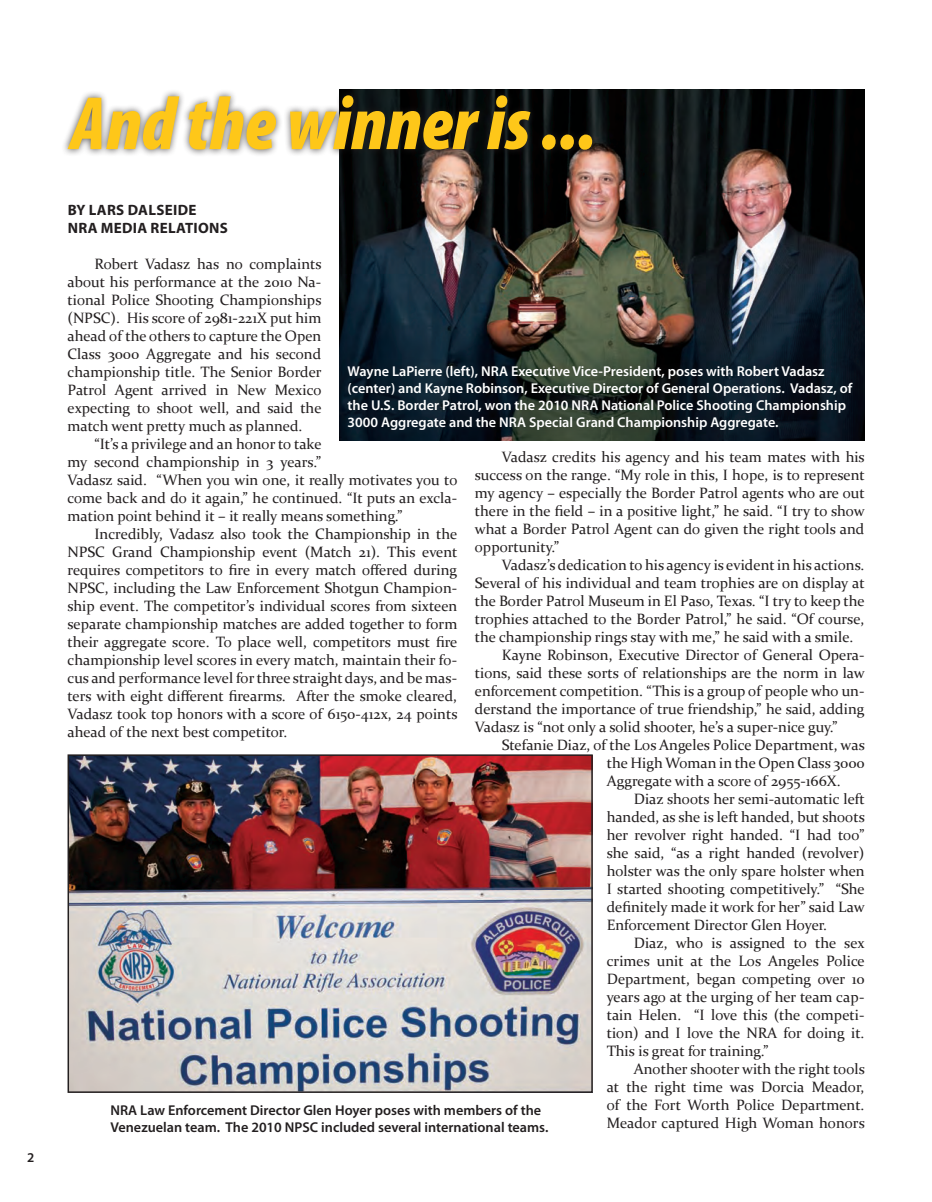
<style>
.page{position:relative;width:932px;height:1202px;background:#fff}
.page>*{position:absolute;margin:0;border:0;box-sizing:border-box;transform-origin:0 0}
.t1{font:15px "Constantia";color:#231f20}
.t2{font:700 15px/18px "Myriad Pro";letter-spacing:.02em;color:#231f20}
.t3{font:600 14.25px/17.1px "Myriad Pro";color:#fff}
.t4{font:600 14.25px/17.1px "Myriad Pro";color:#231f20}
.t5{font:600 13.5px "Myriad Pro";color:#231f20}
</style>
<div class="page">
<img style="left:339px;top:90px;width:525px;height:351px">
<div style="left:339px;top:356px;width:522px;height:83px;background:#231f20;opacity:.45"></div>
<div style="left:61px;top:88px;width:538px;height:69px;background:#231f20;opacity:.75"></div>
<svg style="left:68px;top:95px;width:524px;height:55px;background:#aa954d"></svg>
<img style="left:71px;top:757px;width:518px;height:332px">
<div style="left:68px;top:754px;width:524px;height:338px;border:2px solid #231f20"></div>
<p class="t5" style="left:27px;top:1148px;width:9px">2</p>
<p class="t2" style="left:68px;top:200px;width:162px">BY LARS DALSEIDE<br>NRA MEDIA RELATIONS</p>
<p class="t1" style="left:94px;top:253px;width:228px">Robert Vadasz has no complaints</p>
<p class="t1" style="left:67px;top:271px;width:255px">about his performance at the 2010 Na-</p>
<p class="t1" style="left:67px;top:289px;width:255px">tional Police Shooting Championships</p>
<p class="t1" style="left:67px;top:307px;width:255px">(NPSC). His score of 2981-221X put him</p>
<p class="t1" style="left:67px;top:325px;width:255px">ahead of the others to capture the Open</p>
<p class="t1" style="left:67px;top:343px;width:255px">Class 3000 Aggregate and his second</p>
<p class="t1" style="left:67px;top:361px;width:255px">championship title. The Senior Border</p>
<p class="t1" style="left:67px;top:379px;width:255px">Patrol Agent arrived in New Mexico</p>
<p class="t1" style="left:67px;top:397px;width:255px">expecting to shoot well, and said the</p>
<p class="t1" style="left:67px;top:415px;width:236px">match went pretty much as planned.</p>
<p class="t1" style="left:94px;top:433px;width:228px">“It’s a privilege and an honor to take</p>
<p class="t1" style="left:67px;top:451px;width:255px">my second championship in 3 years.”</p>
<p class="t1" style="left:67px;top:469px;width:391px">Vadasz said. “When you win one, it really motivates you to</p>
<p class="t1" style="left:67px;top:487px;width:391px">come back and do it again,” he continued. “It puts an excla-</p>
<p class="t1" style="left:67px;top:505px;width:337px">mation point behind it – it really means something.”</p>
<p class="t1" style="left:94px;top:523px;width:364px">Incredibly, Vadasz also took the Championship in the</p>
<p class="t1" style="left:67px;top:541px;width:391px">NPSC Grand Championship event (Match 21). This event</p>
<p class="t1" style="left:67px;top:559px;width:391px">requires competitors to fire in every match offered during</p>
<p class="t1" style="left:67px;top:577px;width:391px">NPSC, including the Law Enforcement Shotgun Champion-</p>
<p class="t1" style="left:67px;top:595px;width:391px">ship event. The competitor’s individual scores from sixteen</p>
<p class="t1" style="left:67px;top:613px;width:391px">separate championship matches are added together to form</p>
<p class="t1" style="left:67px;top:631px;width:391px">their aggregate score. To place well, competitors must fire</p>
<p class="t1" style="left:67px;top:649px;width:391px">championship level scores in every match, maintain their fo-</p>
<p class="t1" style="left:67px;top:667px;width:391px">cus and performance level for three straight days, and be mas-</p>
<p class="t1" style="left:67px;top:685px;width:391px">ters with eight different firearms. After the smoke cleared,</p>
<p class="t1" style="left:67px;top:703px;width:391px">Vadasz took top honors with a score of 6150-412x, 24 points</p>
<p class="t1" style="left:67px;top:721px;width:221px">ahead of the next best competitor.</p>
<p class="t3" style="left:347px;top:362px;width:506px">Wayne LaPierre (left), NRA Executive Vice-President, poses with Robert Vadasz (center) and Kayne Robinson, Executive Director of General Operations. Vadasz, of the U.S. Border Patrol, won the 2010 NRA National Police Shooting Championship 3000 Aggregate and the NRA Special Grand Championship Aggregate.</p>
<p class="t1" style="left:502px;top:446px;width:364px">Vadasz credits his agency and his team mates with his</p>
<p class="t1" style="left:475px;top:464px;width:391px">success on the range. “My role in this, I hope, is to represent</p>
<p class="t1" style="left:475px;top:482px;width:391px">my agency – especially the Border Patrol agents who are out</p>
<p class="t1" style="left:475px;top:500px;width:391px">there in the field – in a positive light,” he said. “I try to show</p>
<p class="t1" style="left:475px;top:518px;width:391px">what a Border Patrol Agent can do given the right tools and</p>
<p class="t1" style="left:475px;top:536px;width:86px">opportunity.”</p>
<p class="t1" style="left:502px;top:554px;width:364px">Vadasz’s dedication to his agency is evident in his actions.</p>
<p class="t1" style="left:475px;top:572px;width:391px">Several of his individual and team trophies are on display at</p>
<p class="t1" style="left:475px;top:590px;width:391px">the Border Patrol Museum in El Paso, Texas. “I try to keep the</p>
<p class="t1" style="left:475px;top:608px;width:391px">trophies attached to the Border Patrol,” he said. “Of course,</p>
<p class="t1" style="left:475px;top:626px;width:380px">the championship rings stay with me,” he said with a smile.</p>
<p class="t1" style="left:502px;top:644px;width:364px">Kayne Robinson, Executive Director of General Opera-</p>
<p class="t1" style="left:475px;top:662px;width:391px">tions, said these sorts of relationships are the norm in law</p>
<p class="t1" style="left:475px;top:680px;width:391px">enforcement competition. “This is a group of people who un-</p>
<p class="t1" style="left:475px;top:698px;width:391px">derstand the importance of true friendship,” he said, adding</p>
<p class="t1" style="left:475px;top:716px;width:364px">Vadasz is “not only a solid shooter, he’s a super-nice guy.”</p>
<p class="t1" style="left:502px;top:734px;width:364px">Stefanie Diaz, of the Los Angeles Police Department, was</p>
<p class="t1" style="left:606px;top:752px;width:259px">the High Woman in the Open Class 3000</p>
<p class="t1" style="left:606px;top:770px;width:235px">Aggregate with a score of 2955-166X.</p>
<p class="t1" style="left:633px;top:788px;width:232px">Diaz shoots her semi-automatic left</p>
<p class="t1" style="left:606px;top:806px;width:259px">handed, as she is left handed, but shoots</p>
<p class="t1" style="left:606px;top:824px;width:259px">her revolver right handed. “I had too”</p>
<p class="t1" style="left:606px;top:842px;width:259px">she said, “as a right handed (revolver)</p>
<p class="t1" style="left:606px;top:860px;width:259px">holster was the only spare holster when</p>
<p class="t1" style="left:606px;top:878px;width:259px">I started shooting competitively.” “She</p>
<p class="t1" style="left:606px;top:896px;width:259px">definitely made it work for her” said Law</p>
<p class="t1" style="left:606px;top:914px;width:222px">Enforcement Director Glen Hoyer.</p>
<p class="t1" style="left:633px;top:932px;width:232px">Diaz, who is assigned to the sex</p>
<p class="t1" style="left:606px;top:950px;width:259px">crimes unit at the Los Angeles Police</p>
<p class="t1" style="left:606px;top:968px;width:259px">Department, began competing over 10</p>
<p class="t1" style="left:606px;top:986px;width:259px">years ago at the urging of her team cap-</p>
<p class="t1" style="left:606px;top:1004px;width:259px">tain Helen. “I love this (the competi-</p>
<p class="t1" style="left:606px;top:1022px;width:259px">tion) and I love the NRA for doing it.</p>
<p class="t1" style="left:606px;top:1040px;width:163px">This is great for training.”</p>
<p class="t1" style="left:633px;top:1058px;width:232px">Another shooter with the right tools</p>
<p class="t1" style="left:606px;top:1076px;width:259px">at the right time was Dorcia Meador,</p>
<p class="t1" style="left:606px;top:1094px;width:259px">of the Fort Worth Police Department.</p>
<p class="t1" style="left:606px;top:1112px;width:259px">Meador captured High Woman honors</p>
<p class="t4" style="left:110px;top:1101px;width:439px">NRA Law Enforcement Director Glen Hoyer poses with members of the<br>Venezuelan team. The 2010 NPSC included several international teams.</p>
</div>
